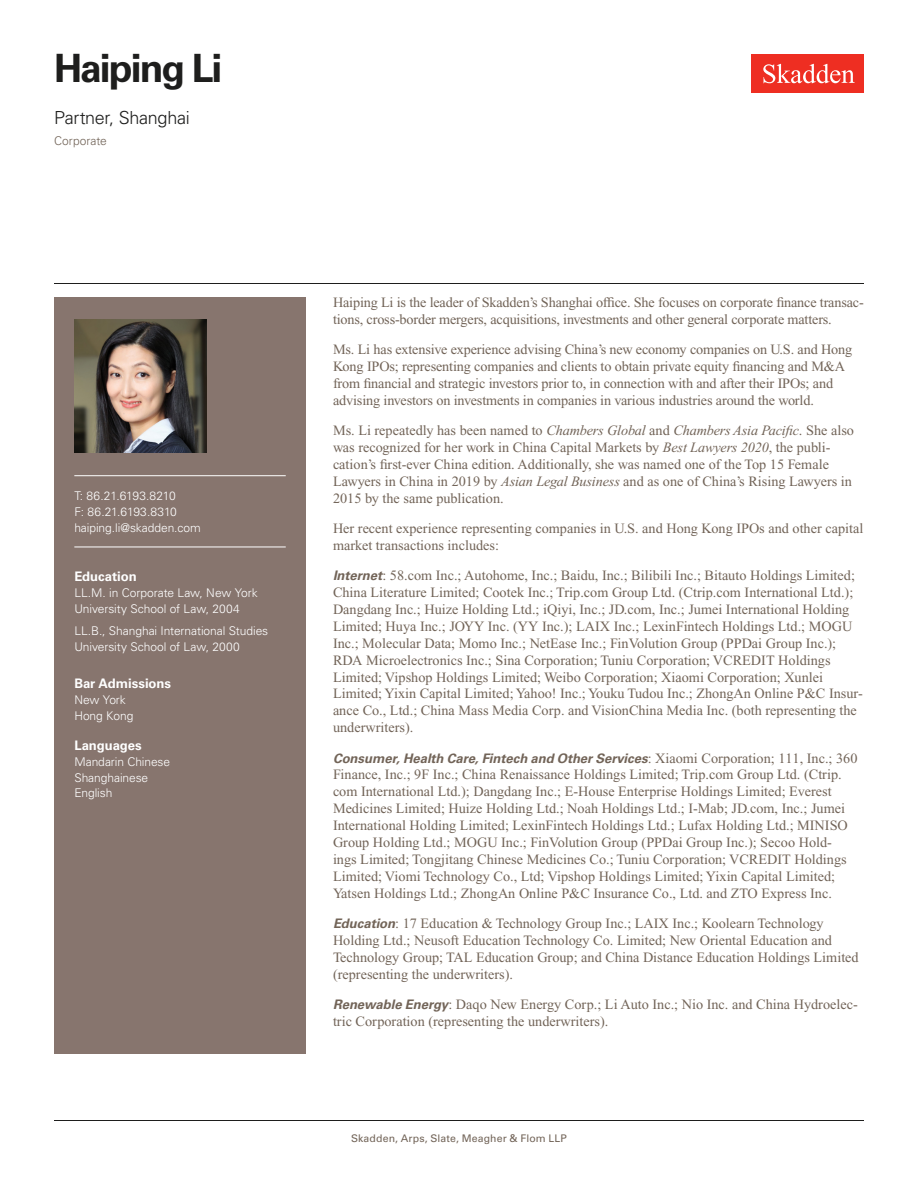
<style>
.page{position:relative;width:918px;height:1188px;background:#fff}
.page>*{position:absolute;margin:0;border:0;box-sizing:border-box;transform-origin:0 0}
.Name{font:700 39px "Univers LT Std";letter-spacing:-.05em;color:#1e1e1d}
.Title_and_Office{font:300 18px "Univers LT Std";letter-spacing:-.015em;color:#1e1e1d}
.Main_Body{font:14.25px/16.8px "Times New Roman PS Std";color:#726458}
.Main_Body-2{font:italic 700 13.2px "Univers LT Std";letter-spacing:-.005em;color:#726458}
.Bar_Admission_Educat{font:700 13.2px "Univers LT Std";letter-spacing:-.005em;color:#fff}
.Sidebar_text{font:300 12px/15.8px "Univers LT Std";letter-spacing:-.005em;color:#fff}
.Sidebar_text_no_para{font:300 12px "Univers LT Std";letter-spacing:-.005em;color:#fff}
.Email{font:300 12px "Univers LT Std";letter-spacing:-.005em;color:#fff}
.Phone_Number{font:300 12px "Univers LT Std";letter-spacing:-.02em;color:#fff}
.Fax_Number{font:300 12px "Univers LT Std";letter-spacing:-.015em;color:#fff}
.Practice{font:300 12px "Univers LT Std";color:#726458}
.Folio{font:10.5px "Univers LT Std";letter-spacing:.01em;color:#726458}
.s1{font-style:italic}
.s2{font-family:"Univers LT Std";font-weight:700;font-style:italic;font-size:13.2px}
.s3{font-family:"Times New Roman PS Std";font-weight:400;font-style:normal;font-size:14.25px}
</style>
<div class="page">
<div style="left:752px;top:54px;width:112px;height:39px;background:#ee2e22"></div>
<svg style="left:763px;top:64px;width:92px;height:19px"></svg>
<div style="left:54px;top:297px;width:252px;height:756px;background:#87756e"></div>
<hr style="left:74px;top:475px;width:212px;height:1px;background:#fff">
<hr style="left:74px;top:547px;width:212px;height:1px;background:#fff">
<img style="left:74px;top:320px;width:132px;height:132px">
<hr style="left:54px;top:1120px;width:810px;height:1px;background:#1e1e1d">
<hr style="left:54px;top:283px;width:810px;height:1px;background:#1e1e1d">
<h1 class="Name" style="left:54px;top:46px;width:170px">Haiping Li</h1>
<h2 class="Title_and_Office" style="left:54px;top:107px;width:137px">Partner, Shanghai</h2>
<h3 class="Practice" style="left:54px;top:134px;width:54px">Corporate</h3>
<p class="Phone_Number" style="left:74px;top:489px;width:103px">T: 86.21.6193.8210</p>
<p class="Fax_Number" style="left:74px;top:504px;width:104px">F: 86.21.6193.8310</p>
<p class="Email" style="left:74px;top:520px;width:128px">haiping.li@skadden.com</p>
<p class="Bar_Admission_Educat" style="left:74px;top:569px;width:64px">Education</p>
<p class="Sidebar_text" style="left:74px;top:585px;width:185px">LL.M. in Corporate Law, New York<br>University School of Law, 2004</p>
<p class="Sidebar_text" style="left:74px;top:623px;width:195px">LL.B., Shanghai International Studies<br>University School of Law, 2000</p>
<p class="Bar_Admission_Educat" style="left:74px;top:676px;width:98px">Bar Admissions</p>
<p class="Sidebar_text_no_para" style="left:74px;top:693px;width:53px">New York</p>
<p class="Sidebar_text_no_para" style="left:74px;top:708px;width:61px">Hong Kong</p>
<p class="Bar_Admission_Educat" style="left:74px;top:738px;width:69px">Languages</p>
<p class="Sidebar_text_no_para" style="left:74px;top:754px;width:97px">Mandarin Chinese</p>
<p class="Sidebar_text_no_para" style="left:74px;top:770px;width:75px">Shanghainese</p>
<p class="Sidebar_text_no_para" style="left:74px;top:786px;width:40px">English</p>
<p class="Main_Body" style="left:333px;top:294px;width:532px">Haiping Li is the leader of Skadden’s Shanghai office. She focuses on corporate finance transac&shy;tions, cross-border mergers, acquisitions, investments and other general corporate matters.</p>
<p class="Main_Body" style="left:333px;top:341px;width:521px">Ms. Li has extensive experience advising China’s new economy companies on U.S. and Hong Kong IPOs; representing companies and clients to obtain private equity financing and M&amp;A from financial and strategic investors prior to, in connection with and after their IPOs; and advising investors on investments in companies in various industries around the world.</p>
<p class="Main_Body" style="left:333px;top:422px;width:523px">Ms. Li repeatedly has been named to <span class="s1">Chambers Global</span> and <span class="s1">Chambers Asia Pacific</span>. She also was recognized for her work in China Capital Markets by <span class="s1">Best Lawyers 2020</span>, the publi&shy;cation’s first-ever China edition. Additionally, she was named one of the Top 15 Female Lawyers in China in 2019 by <span class="s1">Asian Legal Business</span> and as one of China’s Rising Lawyers in 2015 by the same publication.</p>
<p class="Main_Body" style="left:333px;top:520px;width:532px">Her recent experience representing companies in U.S. and Hong Kong IPOs and other capital market transactions includes:</p>
<p class="Main_Body" style="left:333px;top:567px;width:531px"><span class="s2">Internet</span>: 58.com Inc.; Autohome, Inc.; Baidu, Inc.; Bilibili Inc.; Bitauto Holdings Limited; China Literature Limited; Cootek Inc.; Trip.com Group Ltd. (Ctrip.com International Ltd.); Dangdang Inc.; Huize Holding Ltd.; iQiyi, Inc.; JD.com, Inc.; Jumei International Holding Limited; Huya Inc.; JOYY Inc. (YY Inc.); LAIX Inc.; LexinFintech Holdings Ltd.; MOGU Inc.; Molecular Data; Momo Inc.; NetEase Inc.; FinVolution Group (PPDai Group Inc.); RDA Microelectronics Inc.; Sina Corporation; Tuniu Corporation; VCREDIT Holdings Limited; Vipshop Holdings Limited; Weibo Corporation; Xiaomi Corporation; Xunlei Limited; Yixin Capital Limited; Yahoo! Inc.; Youku Tudou Inc.; ZhongAn Online P&amp;C Insur&shy;ance Co., Ltd.; China Mass Media Corp. and VisionChina Media Inc. (both representing the underwriters).</p>
<p class="Main_Body-2" style="left:333px;top:750px;width:526px">Consumer, Health Care, Fintech and Other Services<span class="s3">: Xiaomi Corporation; 111, Inc.; 360</span></p>
<p class="Main_Body" style="left:333px;top:766px;width:516px">Finance, Inc.; 9F Inc.; China Renaissance Holdings Limited; Trip.com Group Ltd. (Ctrip. com International Ltd.); Dangdang Inc.; E-House Enterprise Holdings Limited; Everest Medicines Limited; Huize Holding Ltd.; Noah Holdings Ltd.; I-Mab; JD.com, Inc.; Jumei International Holding Limited; LexinFintech Holdings Ltd.; Lufax Holding Ltd.; MINISO Group Holding Ltd.; MOGU Inc.; FinVolution Group (PPDai Group Inc.); Secoo Hold&shy;ings Limited; Tongjitang Chinese Medicines Co.; Tuniu Corporation; VCREDIT Holdings Limited; Viomi Technology Co., Ltd; Vipshop Holdings Limited; Yixin Capital Limited; Yatsen Holdings Ltd.; ZhongAn Online P&amp;C Insurance Co., Ltd. and ZTO Express Inc.</p>
<p class="Main_Body" style="left:333px;top:915px;width:527px"><span class="s2">Education</span>: 17 Education &amp; Technology Group Inc.; LAIX Inc.; Koolearn Technology Holding Ltd.; Neusoft Education Technology Co. Limited; New Oriental Education and Technology Group; TAL Education Group; and China Distance Education Holdings Limited (representing the underwriters).</p>
<p class="Main_Body" style="left:333px;top:996px;width:526px"><span class="s2">Renewable Energy</span>: Daqo New Energy Corp.; Li Auto Inc.; Nio Inc. and China Hydroelec&shy;tric Corporation (representing the underwriters).</p>
<p class="Folio" style="left:351px;top:1132px;width:217px">Skadden, Arps, Slate, Meagher &amp; Flom LLP</p>
</div>
